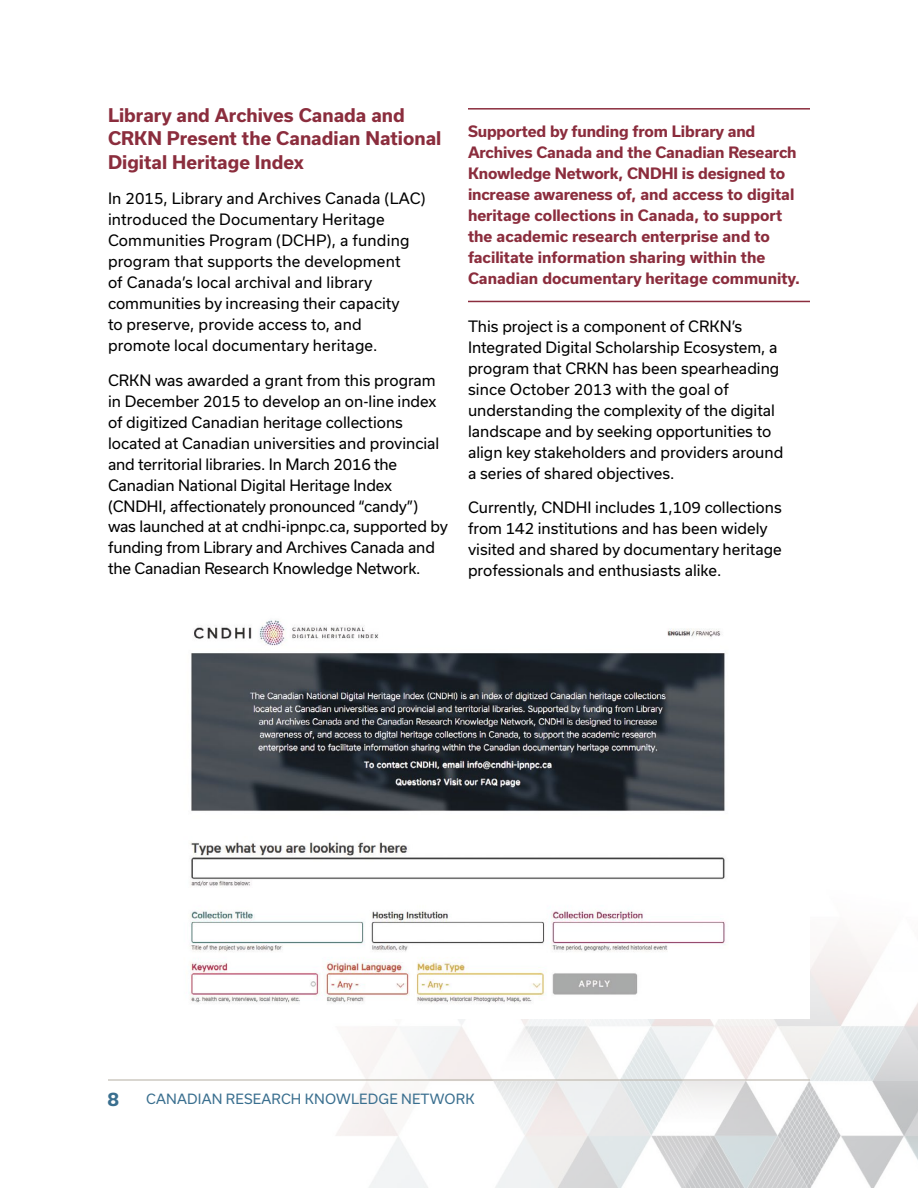
<style>
.page{position:relative;width:918px;height:1188px;background:#fff}
.page>*{position:absolute;margin:0;border:0;box-sizing:border-box;transform-origin:0 0}
.t1{font:700 18px/24px "Usual";color:#8b2d3d}
.t2{font:15px/21px "Usual";color:#000}
.t3{font:700 15px/21px "Usual";color:#8b2d3d}
.t4{font:13.5px "Usual";letter-spacing:.015em;color:#3a6f8f}
.s1{font-weight:700;font-size:18px}
</style>
<div class="page">
<svg style="left:108px;top:937px;width:810px;height:251px"></svg>
<hr style="left:108px;top:1080px;width:702px;height:1px;background:#b4aea3">
<hr style="left:468px;top:108px;width:342px;height:2px;background:#8b2d3d">
<hr style="left:468px;top:301px;width:342px;height:1px;background:#8b2d3d">
<img style="left:108px;top:620px;width:702px;height:398px">
<p class="t1" style="left:108px;top:103px;width:335px">Library and Archives Canada and<br>CRKN Present the Canadian National<br>Digital Heritage Index</p>
<p class="t2" style="left:108px;top:188px;width:319px">In 2015, Library and Archives Canada (LAC) introduced the Documentary Heritage Communities Program (DCHP), a funding program that supports the development<br>of Canada’s local archival and library communities by increasing their capacity<br>to preserve, provide access to, and promote local documentary heritage.</p>
<p class="t2" style="left:108px;top:369px;width:342px">CRKN was awarded a grant from this program in December 2015 to develop an on-line index of digitized Canadian heritage collections located at Canadian universities and provincial and territorial libraries. In March 2016 the Canadian National Digital Heritage Index (CNDHI, affectionately pronounced “candy”) was launched at at cndhi-ipnpc.ca, supported by funding from Library and Archives Canada and the Canadian Research Knowledge Network.</p>
<p class="t3" style="left:468px;top:120px;width:334px">Supported by funding from Library and Archives Canada and the Canadian Research Knowledge Network, CNDHI is designed to increase awareness of, and access to digital heritage collections in Canada, to support the academic research enterprise and to facilitate information sharing within the Canadian documentary heritage community.</p>
<p class="t2" style="left:468px;top:315px;width:317px">This project is a component of CRKN’s Integrated Digital Scholarship Ecosystem, a program that CRKN has been spearheading since October 2013 with the goal of understanding the complexity of the digital landscape and by seeking opportunities to align key stakeholders and providers around a series of shared objectives.</p>
<p class="t2" style="left:468px;top:497px;width:315px">Currently, CNDHI includes 1,109 collections from 142 institutions and has been widely visited and shared by documentary heritage professionals and enthusiasts alike.</p>
<p class="t4" style="left:108px;top:1092px;width:360px"><span class="s1">8</span> CANADIAN RESEARCH KNOWLEDGE NETWORK</p>
<p class="t4" style="left:146px;top:1092px;width:330px">CANADIAN RESEARCH KNOWLEDGE NETWORK</p>
</div>
